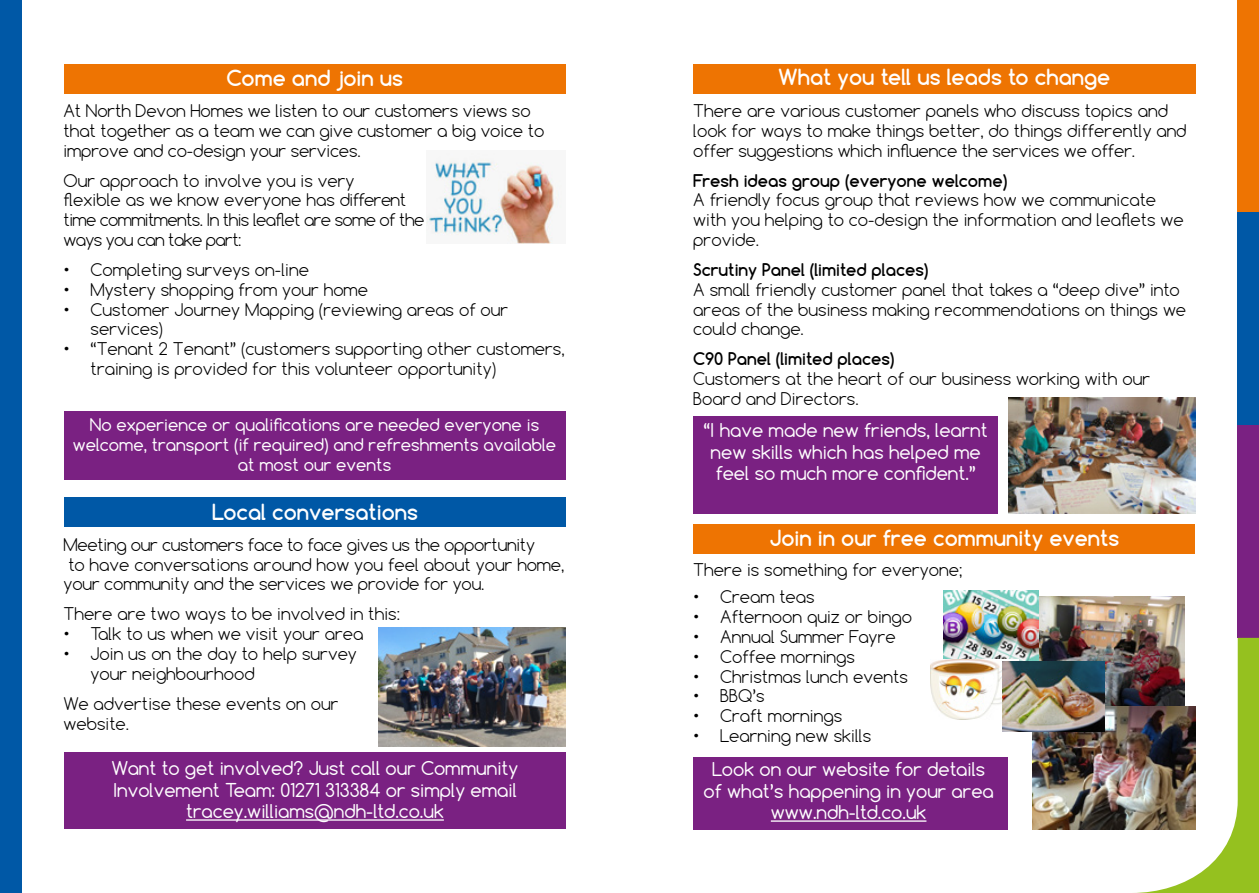
<style>
.page{position:relative;width:1259px;height:893px;background:#fff}
.page>*{position:absolute;margin:0;border:0;box-sizing:border-box;transform-origin:0 0}
.t1{font:700 21px "Comfortaa";color:#fff}
.t2{font:18px/21.6px "Comfortaa";color:#fff;text-align:center}
.t3{font:300 16.5px/19.8px "Comfortaa";color:#000}
.t4{font:300 16.5px/19.8px "Comfortaa";letter-spacing:-.04em;color:#000}
.t5{font:16.5px/19.8px "Comfortaa";color:#fff;text-align:center}
.t6{font:700 16.5px "Comfortaa";color:#000}
</style>
<div class="page">
<div style="left:1237px;top:0;width:22px;height:213px;background:#ee7402"></div>
<div style="left:1237px;top:213px;width:22px;height:212px;background:#0058a6"></div>
<div style="left:1237px;top:425px;width:22px;height:213px;background:#7a2182"></div>
<svg style="left:1131px;top:638px;width:128px;height:255px"></svg>
<div style="left:0;top:0;width:21px;height:893px;background:#0058a6"></div>
<div style="left:64px;top:64px;width:502px;height:30px;background:#ee7402"></div>
<div style="left:64px;top:411px;width:501px;height:68px;background:#7a2182"></div>
<div style="left:64px;top:753px;width:502px;height:76px;background:#7a2182"></div>
<hr style="left:186px;top:819px;width:258px;height:2px;background:#fff">
<div style="left:693px;top:64px;width:503px;height:30px;background:#ee7402"></div>
<div style="left:693px;top:524px;width:502px;height:30px;background:#ee7402"></div>
<img style="left:426px;top:158px;width:135px;height:85px">
<div style="left:64px;top:497px;width:502px;height:30px;background:#0058a6"></div>
<img style="left:378px;top:628px;width:188px;height:118px">
<img style="left:1008px;top:398px;width:187px;height:115px">
<div style="left:693px;top:416px;width:305px;height:98px;background:#7a2182"></div>
<div style="left:693px;top:757px;width:315px;height:72px;background:#7a2182"></div>
<hr style="left:771px;top:820px;width:155px;height:2px;background:#fff">
<img style="left:1038px;top:597px;width:146px;height:110px">
<img style="left:1032px;top:707px;width:163px;height:122px">
<img style="left:944px;top:590px;width:94px;height:71px">
<img style="left:930px;top:659px;width:88px;height:60px">
<img style="left:1002px;top:661px;width:102px;height:70px">
<p class="t1" style="left:226px;top:64px;width:178px">Come and join us</p>
<p class="t3" style="left:64px;top:101px;width:482px">At North Devon Homes we listen to our customers views so that together as a team we can give customer a big voice to improve and co-design your services.</p>
<p class="t4" style="left:64px;top:170px;width:362px">Our approach to involve you is very<br>flexible as we know everyone has different time commitments. In this leaflet are some of the ways you can take part:</p>
<p class="t3" style="left:64px;top:260px;width:247px">• Completing surveys on-line</p>
<p class="t3" style="left:64px;top:280px;width:306px">• Mystery shopping from your home</p>
<p class="t3" style="left:91px;top:299px;width:419px;text-indent:-27px">• Customer Journey Mapping (reviewing areas of our services)</p>
<p class="t3" style="left:91px;top:339px;width:475px;text-indent:-27px">• “Tenant 2 Tenant” (customers supporting other customers, training is provided for this volunteer opportunity)</p>
<p class="t5" style="left:73px;top:415px;width:485px">No experience or qualifications are needed everyone is welcome, transport (if required) and refreshments available at most our events</p>
<p class="t1" style="left:212px;top:498px;width:207px">Local conversations</p>
<p class="t3" style="left:64px;top:534px;width:502px">Meeting our customers face to face gives us the opportunity<br>to have conversations around how you feel about your home, your community and the services we provide for you.</p>
<p class="t3" style="left:64px;top:604px;width:338px">There are two ways to be involved in this:</p>
<p class="t3" style="left:64px;top:624px;width:301px">• Talk to us when we visit your area</p>
<p class="t3" style="left:91px;top:644px;width:268px;text-indent:-27px">• Join us on the day to help survey your neighbourhood</p>
<p class="t3" style="left:64px;top:693px;width:276px">We advertise these events on our website.</p>
<p class="t2" style="left:111px;top:757px;width:408px">Want to get involved? Just call our Community<br>Involvement Team: 01271 313384 or simply email tracey.williams@ndh-ltd.co.uk</p>
<p class="t1" style="left:778px;top:64px;width:334px">What you tell us leads to change</p>
<p class="t3" style="left:693px;top:101px;width:495px">There are various customer panels who discuss topics and look for ways to make things better, do things differently and offer suggestions which influence the services we offer.</p>
<p class="t6" style="left:693px;top:170px;width:315px">Fresh ideas group (everyone welcome)</p>
<p class="t3" style="left:693px;top:190px;width:492px">A friendly focus group that reviews how we communicate with you helping to co-design the information and leaflets we provide.</p>
<p class="t6" style="left:693px;top:259px;width:237px">Scrutiny Panel (limited places)</p>
<p class="t3" style="left:693px;top:280px;width:494px">A small friendly customer panel that takes a “deep dive” into areas of the business making recommendations on things we could change.</p>
<p class="t6" style="left:693px;top:349px;width:203px">C90 Panel (limited places)</p>
<p class="t3" style="left:693px;top:369px;width:458px">Customers at the heart of our business working with our<br>Board and Directors.</p>
<p class="t2" style="left:703px;top:419px;width:286px">“I have made new friends, learnt new skills which has helped me feel so much more confident.”</p>
<p class="t1" style="left:770px;top:525px;width:351px">Join in our free community events</p>
<p class="t3" style="left:693px;top:560px;width:271px">There is something for everyone;</p>
<p class="t3" style="left:693px;top:587px;width:123px">• Cream teas</p>
<p class="t3" style="left:693px;top:607px;width:220px">• Afternoon quiz or bingo</p>
<p class="t3" style="left:693px;top:627px;width:204px">• Annual Summer Fayre</p>
<p class="t3" style="left:693px;top:646px;width:163px">• Coffee mornings</p>
<p class="t3" style="left:693px;top:666px;width:216px">• Christmas lunch events</p>
<p class="t3" style="left:693px;top:686px;width:73px">• BBQ’s</p>
<p class="t3" style="left:693px;top:706px;width:150px">• Craft mornings</p>
<p class="t3" style="left:693px;top:726px;width:180px">• Learning new skills</p>
<p class="t2" style="left:703px;top:758px;width:292px">Look on our website for details of what’s happening in your area www.ndh-ltd.co.uk</p>
</div>
